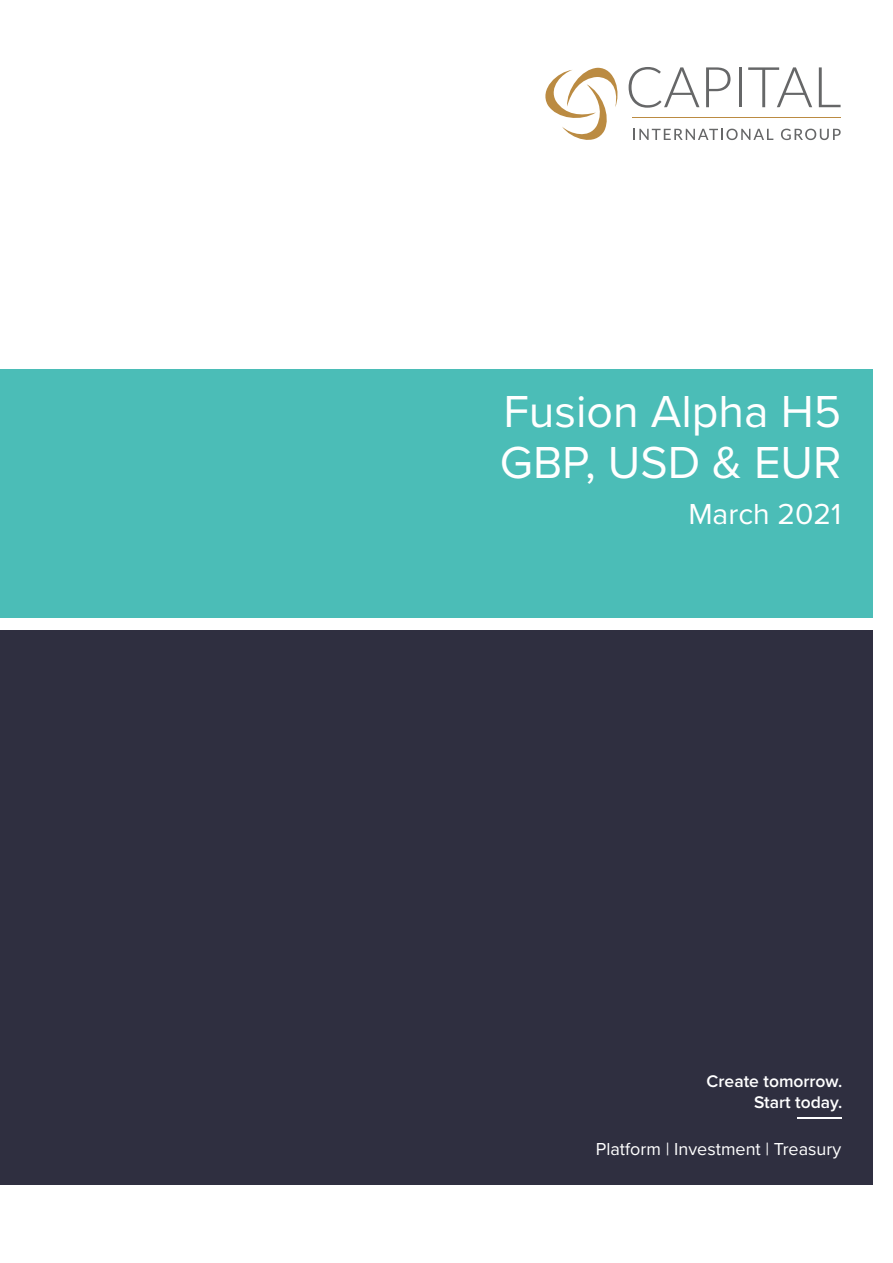
<style>
.page{position:relative;width:893px;height:1263px;background:#fff}
.page>*{position:absolute;margin:0;border:0;box-sizing:border-box;transform-origin:0 0}
.t1{font:46.5px/51px "Proxima Nova";color:#fff}
.t2{font:30px "Proxima Nova";color:#fff}
.t3{font:18px "Proxima Nova";color:#fff}
.t4{font:600 17.4px/21px "Proxima Nova";color:#fff;text-align:right}
</style>
<div class="page">
<div style="left:0;top:630px;width:872px;height:554px;background:#2f2f40"></div>
<div style="left:0;top:369px;width:872px;height:249px;background:#4bbdb7"></div>
<svg style="left:545px;top:67px;width:73px;height:73px"></svg>
<svg style="left:629px;top:67px;width:70px;height:41px"></svg>
<svg style="left:706px;top:67px;width:24px;height:40px"></svg>
<hr style="left:739px;top:67px;width:2px;height:40px;background:#666768">
<svg style="left:748px;top:67px;width:64px;height:40px"></svg>
<svg style="left:819px;top:67px;width:22px;height:40px"></svg>
<svg style="left:633px;top:129px;width:140px;height:11px"></svg>
<svg style="left:781px;top:129px;width:60px;height:11px"></svg>
<hr style="left:632px;top:117px;width:209px;height:1px;background:#bb8b42">
<hr style="left:797px;top:1117px;width:44px;height:1px;background:#fff">
<h1 class="t1" style="left:500px;top:384px;width:343px">Fusion Alpha H5<br>GBP, USD &amp; EUR</h1>
<h2 class="t2" style="left:688px;top:491px;width:154px">March 2021</h2>
<p class="t4" style="left:707px;top:1070px;width:137px">Create tomorrow.<br>Start today.</p>
<p class="t3" style="left:596px;top:1135px;width:247px">Platform | Investment | Treasury</p>
</div>
